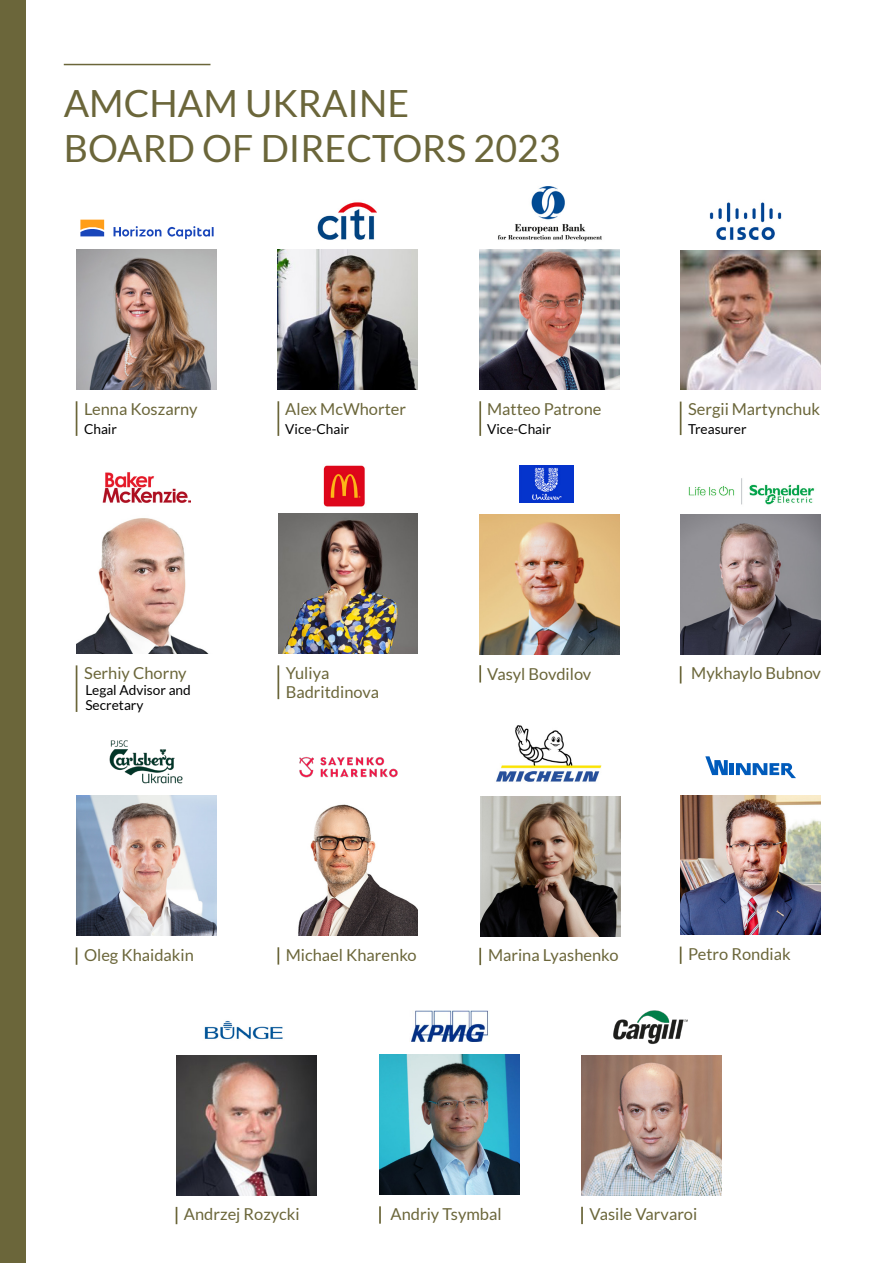
<style>
.page{position:relative;width:893px;height:1263px;background:#fff}
.page>*{position:absolute;margin:0;border:0;box-sizing:border-box;transform-origin:0 0}
.t1{font:37.5px/45px "Lato";color:#6b663a}
.t2{font:16.5px/19.2px "Lato";color:#6b663a}
.t3{font:13.65px/15px "Lato";color:#000}
</style>
<div class="page">
<hr style="left:64px;top:64px;width:146px;height:1px;background:#6b663a">
<div style="left:0;top:0;width:26px;height:1263px;background:#6b663a"></div>
<img style="left:76px;top:250px;width:140px;height:140px">
<svg style="left:80px;top:220px;width:134px;height:19px"></svg>
<hr style="left:76px;top:401px;width:1px;height:35px;background:#6b663a">
<hr style="left:479px;top:401px;width:2px;height:35px;background:#6b663a">
<img style="left:479px;top:250px;width:140px;height:140px">
<img style="left:498px;top:186px;width:104px;height:56px">
<hr style="left:277px;top:401px;width:2px;height:35px;background:#6b663a">
<img style="left:277px;top:250px;width:140px;height:140px">
<img style="left:317px;top:202px;width:59px;height:38px">
<hr style="left:277px;top:665px;width:2px;height:34px;background:#6b663a">
<img style="left:278px;top:514px;width:140px;height:140px">
<img style="left:323px;top:465px;width:42px;height:42px">
<img style="left:77px;top:518px;width:132px;height:136px">
<hr style="left:76px;top:665px;width:1px;height:47px;background:#6b663a">
<img style="left:102px;top:472px;width:89px;height:31px">
<img style="left:680px;top:250px;width:140px;height:140px">
<hr style="left:680px;top:402px;width:1px;height:33px;background:#6b663a">
<img style="left:709px;top:202px;width:73px;height:38px">
<img style="left:480px;top:796px;width:140px;height:140px">
<svg style="left:479px;top:948px;width:2px;height:17px"></svg>
<img style="left:496px;top:725px;width:105px;height:57px">
<img style="left:176px;top:1055px;width:140px;height:140px">
<svg style="left:176px;top:1207px;width:1px;height:17px"></svg>
<img style="left:204px;top:1021px;width:79px;height:19px">
<svg style="left:379px;top:1206px;width:2px;height:18px"></svg>
<img style="left:380px;top:1055px;width:139px;height:139px">
<img style="left:411px;top:1010px;width:78px;height:31px">
<img style="left:582px;top:1055px;width:139px;height:140px">
<svg style="left:581px;top:1207px;width:2px;height:17px"></svg>
<img style="left:613px;top:1010px;width:75px;height:35px">
<img style="left:76px;top:796px;width:140px;height:140px">
<svg style="left:76px;top:947px;width:1px;height:18px"></svg>
<img style="left:109px;top:740px;width:74px;height:44px">
<svg style="left:680px;top:666px;width:1px;height:17px"></svg>
<img style="left:680px;top:515px;width:140px;height:139px">
<img style="left:688px;top:478px;width:127px;height:27px">
<img style="left:298px;top:804px;width:120px;height:131px">
<svg style="left:277px;top:947px;width:2px;height:17px"></svg>
<img style="left:299px;top:757px;width:99px;height:21px">
<img style="left:680px;top:795px;width:140px;height:140px">
<svg style="left:680px;top:946px;width:1px;height:18px"></svg>
<hr style="left:730px;top:763px;width:4px;height:12px;background:#005bbb">
<svg style="left:705px;top:756px;width:23px;height:19px"></svg>
<svg style="left:736px;top:763px;width:60px;height:15px"></svg>
<img style="left:479px;top:515px;width:140px;height:139px">
<svg style="left:479px;top:665px;width:2px;height:17px"></svg>
<img style="left:519px;top:465px;width:54px;height:38px">
<h1 class="t1" style="left:64px;top:81px;width:498px">AMCHAM UKRAINE<br>BOARD OF DIRECTORS 2023</h1>
<p class="t2" style="left:84px;top:399px;width:115px">Lenna Koszarny</p>
<p class="t3" style="left:84px;top:421px;width:34px">Chair</p>
<p class="t2" style="left:285px;top:399px;width:122px">Alex McWhorter</p>
<p class="t3" style="left:285px;top:421px;width:66px">Vice-Chair</p>
<p class="t2" style="left:487px;top:399px;width:116px">Matteo Patrone</p>
<p class="t3" style="left:487px;top:421px;width:66px">Vice-Chair</p>
<p class="t2" style="left:688px;top:399px;width:134px">Sergii Martynchuk</p>
<p class="t3" style="left:688px;top:421px;width:60px">Treasurer</p>
<p class="t2" style="left:84px;top:663px;width:104px">Serhiy Chorny</p>
<p class="t3" style="left:85px;top:682px;width:107px">Legal Advisor and<br>Secretary</p>
<p class="t2" style="left:286px;top:663px;width:95px">Yuliya<br>Badritdinova</p>
<p class="t2" style="left:487px;top:664px;width:106px">Vasyl Bovdilov</p>
<p class="t2" style="left:691px;top:664px;width:131px">Mykhaylo Bubnov</p>
<p class="t2" style="left:84px;top:945px;width:111px">Oleg Khaidakin</p>
<p class="t2" style="left:286px;top:945px;width:132px">Michael Kharenko</p>
<p class="t2" style="left:688px;top:944px;width:104px">Petro Rondiak</p>
<p class="t2" style="left:488px;top:945px;width:132px">Marina Lyashenko</p>
<p class="t2" style="left:184px;top:1204px;width:117px">Andrzej Rozycki</p>
<p class="t2" style="left:391px;top:1204px;width:113px">Andriy Tsymbal</p>
<p class="t2" style="left:589px;top:1204px;width:109px">Vasile Varvaroi</p>
</div>
